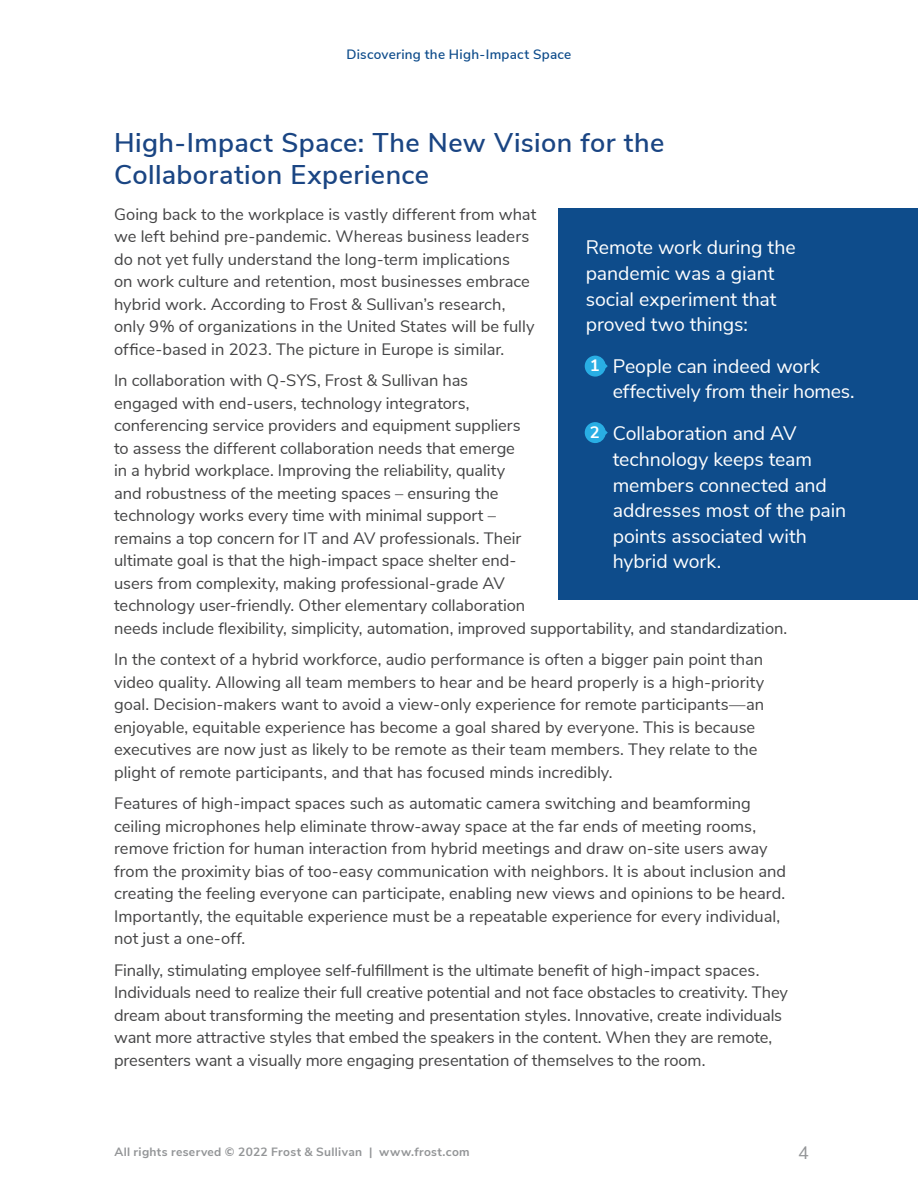
<style>
.page{position:relative;width:918px;height:1188px;background:#fff}
.page>*{position:absolute;margin:0;border:0;box-sizing:border-box;transform-origin:0 0}
.t1{font:600 27px/31.5px "Nunito Sans";letter-spacing:.015em;color:#1a4583}
.t2{font:19.5px/25.5px "Nunito Sans";letter-spacing:-.005em;color:#fff}
.t3{font:18px "Nunito Sans";color:#939597}
.t4{font:16.5px/22.5px "Nunito Sans";color:#444445}
.t5{font:700 16.5px "Nunito Sans";color:#fff}
.t6{font:600 13.5px "Nunito Sans";letter-spacing:.02em;color:#0e4c8b}
.t7{font:700 12px "Nunito Sans";letter-spacing:.025em;color:#939597}
</style>
<div class="page">
<div style="left:559px;top:208px;width:359px;height:391px;background:#0e4c8b"></div>
<svg style="left:585px;top:356px;width:23px;height:21px"></svg>
<svg style="left:585px;top:422px;width:23px;height:21px"></svg>
<p class="t6" style="left:346px;top:49px;width:226px">Discovering the High-Impact Space</p>
<h1 class="t1" style="left:114px;top:129px;width:552px">High-Impact Space: The New Vision for the<br>Collaboration Experience</h1>
<p class="t4" style="left:114px;top:204px;width:424px">Going back to the workplace is vastly different from what we left behind pre-pandemic Whereas business leaders do not yet fully understand the long-term implications<br>on work culture and retention, most businesses embrace hybrid work According to Frost &amp; Sullivan’s research, only 9% of organizations in the United States will be fully of昀椀ce-based in 2023. The picture in Europe is similar.</p>
<p class="t4" style="left:114px;top:371px;width:675px">In collaboration with Q-SYS, Frost &amp; Sullivan has<br>engaged with end-users, technology integrators,<br>conferencing service providers and equipment suppliers<br>to assess the different collaboration needs that emerge<br>in a hybrid workplace Improving the reliability, quality<br>and robustness of the meeting spaces – ensuring the<br>technology works every time with minimal support –<br>remains a top concern for IT and AV professionals Their<br>ultimate goal is that the high-impact space shelter end-<br>users from complexity, making professional-grade AV<br>technology user-friendly Other elementary collaboration<br>needs include 昀氀exibility, simplicity, automation, improved supportability, and standardization.</p>
<p class="t4" style="left:114px;top:650px;width:652px">In the context of a hybrid workforce, audio performance is often a bigger pain point than video quality Allowing all team members to hear and be heard properly is a high-priority goal Decision-makers want to avoid a view-only experience for remote participants—an enjoyable, equitable experience has become a goal shared by everyone This is because executives are now just as likely to be remote as their team members They relate to the plight of remote participants, and that has focused minds incredibly</p>
<p class="t4" style="left:114px;top:794px;width:673px">Features of high-impact spaces such as automatic camera switching and beamforming ceiling microphones help eliminate throw-away space at the far ends of meeting rooms, remove friction for human interaction from hybrid meetings and draw on-site users away from the proximity bias of too-easy communication with neighbors It is about inclusion and creating the feeling everyone can participate, enabling new views and opinions to be heard Importantly, the equitable experience must be a repeatable experience for every individual, not just a one-off</p>
<p class="t4" style="left:114px;top:958px;width:675px">Finally, stimulating employee self-ful昀椀llment is the ultimate bene昀椀t of high-impact spaces.<br>Individuals need to realize their full creative potential and not face obstacles to creativity They dream about transforming the meeting and presentation styles Innovative, create individuals want more attractive styles that embed the speakers in the content When they are remote, presenters want a visually more engaging presentation of themselves to the room</p>
<p class="t2" style="left:586px;top:237px;width:211px">Remote work during the pandemic was a giant social experiment that proved two things:</p>
<p class="t2" style="left:613px;top:355px;width:239px">People can indeed work effectively from their homes</p>
<p class="t2" style="left:613px;top:423px;width:235px">Collaboration and AV technology keeps team members connected and addresses most of the pain points associated with hybrid work</p>
<p class="t5" style="left:590px;top:359px;width:11px">1</p>
<p class="t5" style="left:590px;top:426px;width:11px">2</p>
<p class="t7" style="left:114px;top:1147px;width:357px">All rights reserved © 2022 Frost &amp; Sullivan | www.frost.com</p>
<p class="t3" style="left:798px;top:1146px;width:12px">4</p>
</div>
